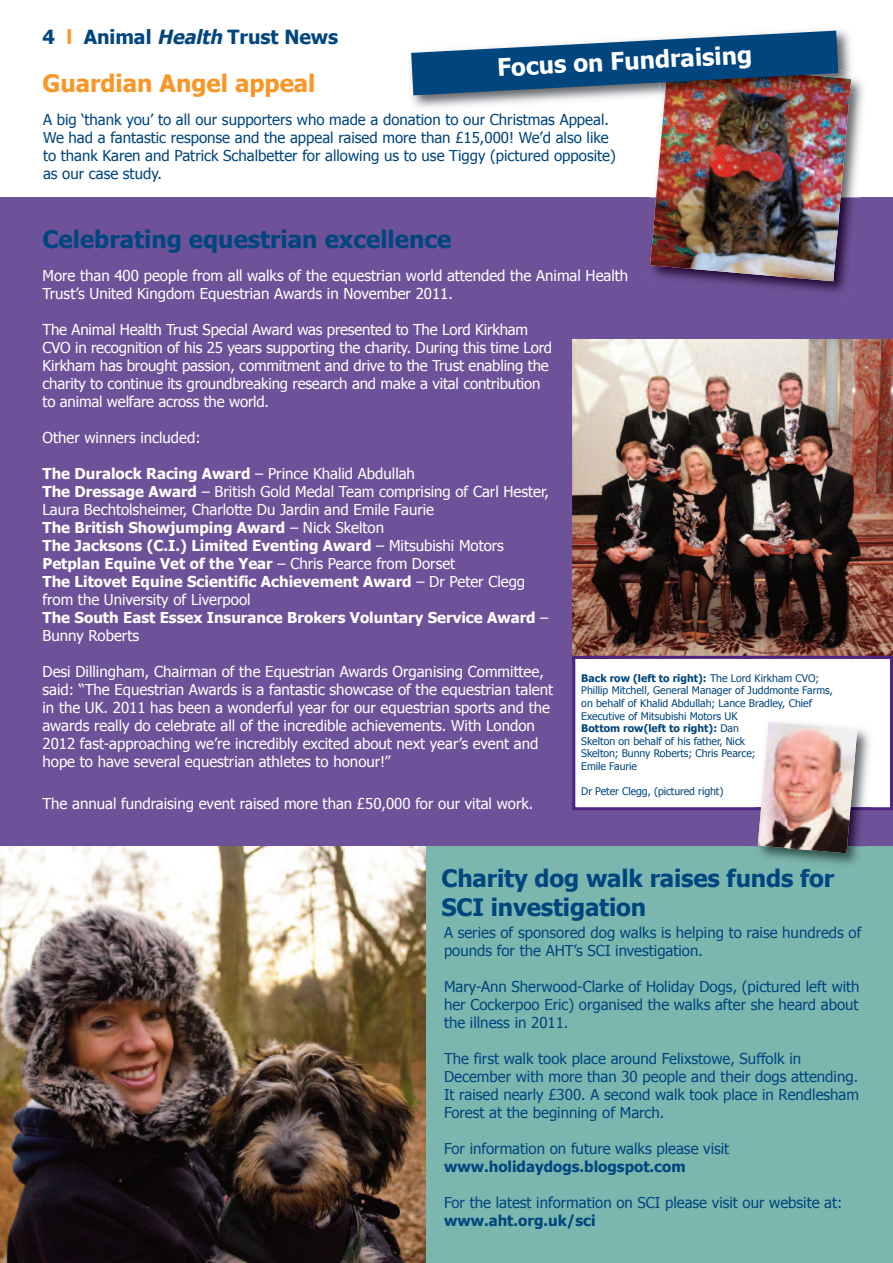
<style>
.page{position:relative;width:893px;height:1263px;background:#fff}
.page>*{position:absolute;margin:0;border:0;box-sizing:border-box;transform-origin:0 0}
.t1{font:700 24px/28.8px "Tahoma";letter-spacing:-.005em;color:#00467e}
.t2{font:700 24px "Tahoma";color:#f79727}
.t3{font:700 24px "Tahoma";color:#fff}
.t4{font:700 19.5px "Tahoma";color:#00467e}
.t5{font:15px/18px "Tahoma";color:#fff}
.t6{font:15px/18px "Tahoma";color:#00467e}
.t7{font:700 15px/18px "Tahoma";color:#fff}
.t8{font:700 15px "Tahoma";color:#00467e}
.t9{font:10.5px/12.6px "Tahoma";color:#00467e}
.s1{color:#f79727}
.s2{font-style:italic}
.s3{font-weight:400}
.s4{font-weight:700}
</style>
<div class="page">
<div style="left:0;top:832px;width:893px;height:431px;background:#7cb7af"></div>
<img style="left:0;top:846px;width:425px;height:417px">
<div style="left:0;top:198px;width:893px;height:648px;background:#6e5299"></div>
<img style="left:851px;top:80px;width:20px;height:118px">
<img style="left:705px;top:198px;width:148px;height:95px">
<img style="left:572px;top:339px;width:321px;height:317px">
<img style="left:851px;top:69px;width:7px;height:33px">
<img style="left:411px;top:31px;width:440px;height:250px">
<div style="left:575px;top:659px;width:315px;height:148px;background:#fff"></div>
<div style="left:572px;top:656px;width:321px;height:154px;border:3px solid #4e2582"></div>
<img style="left:751px;top:810px;width:119px;height:36px">
<img style="left:755px;top:728px;width:123px;height:79px">
<img style="left:754px;top:807px;width:117px;height:3px">
<img style="left:758px;top:722px;width:99px;height:131px">
<h2 class="t4" style="left:43px;top:24px;width:297px">4 <span class="s1">l</span> Animal <span class="s2">Health</span>Trust News</h2>
<h1 class="t2" style="left:43px;top:68px;width:274px">Guardian Angel appeal</h1>
<h1 class="t3" style="left:496px;top:52px;width:257px;rotate:-3deg">Focus on Fundraising</h1>
<p class="t6" style="left:43px;top:110px;width:574px">A big ‘thank you’ to all our supporters who made a donation to our Christmas Appeal.<br>We had a fantastic response and the appeal raised more than £15,000! We’d also like to thank Karen and Patrick Schalbetter for allowing us to use Tiggy (pictured opposite) as our case study.</p>
<h1 class="t1" style="left:43px;top:224px;width:410px">Celebrating equestrian excellence</h1>
<p class="t5" style="left:43px;top:266px;width:587px">More than 400 people from all walks of the equestrian world attended the Animal Health<br>Trust’s United Kingdom Equestrian Awards in November 2011.</p>
<p class="t5" style="left:43px;top:320px;width:511px">The Animal Health Trust Special Award was presented to The Lord Kirkham CVO in recognition of his 25 years supporting the charity. During this time Lord Kirkham has brought passion, commitment and drive to the Trust enabling the charity to continue its groundbreaking research and make a vital contribution to animal welfare across the world.</p>
<p class="t5" style="left:43px;top:428px;width:160px">Other winners included:</p>
<p class="t7" style="left:43px;top:464px;width:508px">The Duralock Racing Award <span class="s3">– Prince Khalid Abdullah<br></span>The Dressage Award <span class="s3">– British Gold Medal Team comprising of Carl Hester, Laura Bechtolsheimer, Charlotte Du Jardin and Emile Faurie<br></span>The British Showjumping Award <span class="s3">– Nick Skelton<br></span>The Jacksons (C.I.) Limited Eventing Award <span class="s3">– Mitsubishi Motors </span>Petplan Equine Vet of the Year <span class="s3">– Chris Pearce from Dorset<br></span>The Litovet Equine Scientific Achievement Award <span class="s3">– Dr Peter Clegg from the University of Liverpool<br></span>The South East Essex Insurance Brokers Voluntary Service Award <span class="s3">– Bunny Roberts</span></p>
<p class="t5" style="left:43px;top:662px;width:512px">Desi Dillingham, Chairman of the Equestrian Awards Organising Committee, said: “The Equestrian Awards is a fantastic showcase of the equestrian talent in the UK. 2011 has been a wonderful year for our equestrian sports and the awards really do celebrate all of the incredible achievements. With London 2012 fast-approaching we’re incredibly excited about next year’s event and hope to have several equestrian athletes to honour!”</p>
<p class="t5" style="left:43px;top:794px;width:492px">The annual fundraising event raised more than £50,000 for our vital work.</p>
<p class="t9" style="left:581px;top:671px;width:253px"><span class="s4">Back row (left to right):</span> The Lord Kirkham CVO; Phillip Mitchell, General Manager of Juddmonte Farms, on behalf of Khalid Abdullah; Lance Bradley, Chief Executive of Mitsubishi Motors UK<br><span class="s4">Bottom row(left to right):</span> Dan<br>Skelton on behalf of his father, Nick<br>Skelton; Bunny Roberts; Chris Pearce;<br>Emile Faurie</p>
<p class="t9" style="left:581px;top:785px;width:144px">Dr Peter Clegg, (pictured right)</p>
<h1 class="t1" style="left:442px;top:863px;width:394px">Charity dog walk raises funds for<br>SCI investigation</h1>
<p class="t6" style="left:444px;top:922px;width:419px">A series of sponsored dog walks is helping to raise hundreds of pounds for the AHT’s SCI investigation.</p>
<p class="t6" style="left:444px;top:976px;width:417px;text-align:justify">Mary-Ann Sherwood-Clarke of Holiday Dogs, (pictured left with her Cockerpoo Eric) organised the walks after she heard about the illness in 2011.</p>
<p class="t6" style="left:444px;top:1048px;width:417px">The first walk took place around Felixstowe, Suffolk in December with more than 30 people and their dogs attending.<br>It raised nearly £300. A second walk took place in Rendlesham Forest at the beginning of March.</p>
<p class="t6" style="left:444px;top:1138px;width:287px">For information on future walks please visit</p>
<p class="t8" style="left:444px;top:1156px;width:243px">www.holidaydogs.blogspot.com</p>
<p class="t6" style="left:444px;top:1192px;width:400px">For the latest information on SCI please visit our website at:</p>
<p class="t8" style="left:444px;top:1210px;width:153px">www.aht.org.uk/sci</p>
</div>
